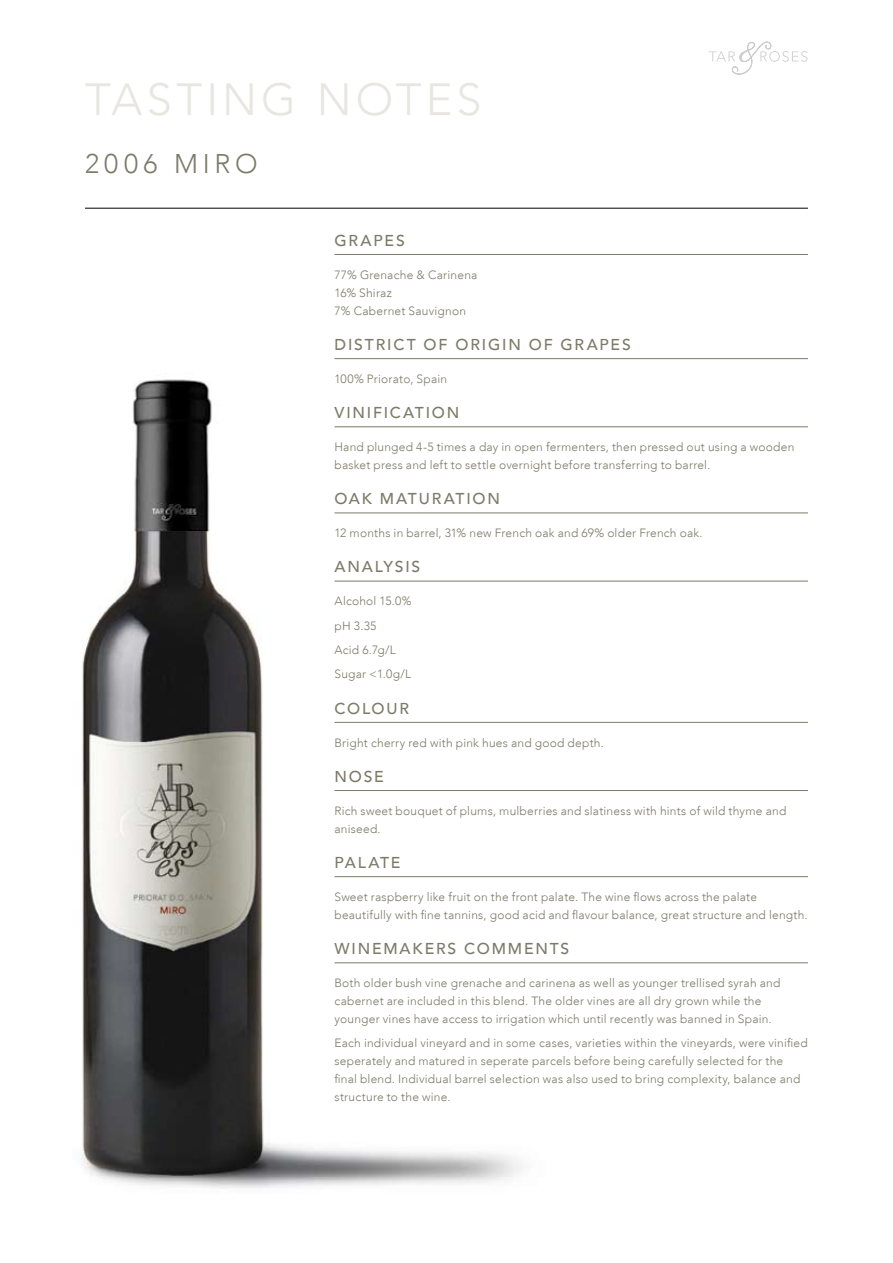
<style>
.page{position:relative;width:893px;height:1263px;background:#fff}
.page>*{position:absolute;margin:0;border:0;box-sizing:border-box;transform-origin:0 0}
.t1{font:300 45px "Avenir LT";letter-spacing:.09em;color:#e7e6e0}
.t2{font:300 27px "Avenir LT";letter-spacing:.18em;color:#7c7a68}
.t3{font:500 15.75px "Avenir LT";letter-spacing:.115em;color:#7c7a68}
.t4{font:300 12px/18px "Avenir LT";letter-spacing:.015em;color:#7c7a68}
</style>
<div class="page">
<img style="left:81px;top:379px;width:540px;height:809px">
<hr style="left:334px;top:254px;width:474px;height:1px;background:#7c7a68">
<hr style="left:334px;top:358px;width:474px;height:1px;background:#7c7a68">
<hr style="left:334px;top:426px;width:474px;height:1px;background:#7c7a68">
<hr style="left:334px;top:513px;width:474px;height:1px;background:#7c7a68">
<hr style="left:334px;top:581px;width:474px;height:1px;background:#7c7a68">
<hr style="left:334px;top:722px;width:474px;height:1px;background:#7c7a68">
<hr style="left:334px;top:790px;width:474px;height:1px;background:#7c7a68">
<hr style="left:334px;top:876px;width:474px;height:1px;background:#7c7a68">
<hr style="left:334px;top:962px;width:474px;height:1px;background:#7c7a68">
<svg style="left:709px;top:42px;width:98px;height:33px"></svg>
<hr style="left:85px;top:208px;width:723px;height:1px;background:#000">
<h1 class="t1" style="left:85px;top:74px;width:398px">TASTING NOTES</h1>
<h2 class="t2" style="left:85px;top:147px;width:174px">2006 MIRO</h2>
<h3 class="t3" style="left:334px;top:231px;width:72px">GRAPES</h3>
<p class="t4" style="left:334px;top:266px;width:144px">77% Grenache &amp; Carinena<br>16% Shiraz<br>7% Cabernet Sauvignon</p>
<h3 class="t3" style="left:334px;top:335px;width:298px">DISTRICT OF ORIGIN OF GRAPES</h3>
<p class="t4" style="left:334px;top:370px;width:114px">100% Priorato, Spain</p>
<h3 class="t3" style="left:334px;top:403px;width:126px">VINIFICATION</h3>
<p class="t4" style="left:334px;top:438px;width:461px">Hand plunged 4-5 times a day in open fermenters, then pressed out using a wooden basket press and left to settle overnight before transferring to barrel.</p>
<h3 class="t3" style="left:334px;top:490px;width:167px">OAK MATURATION</h3>
<p class="t4" style="left:334px;top:524px;width:370px">12 months in barrel, 31% new French oak and 69% older French oak.</p>
<h3 class="t3" style="left:334px;top:558px;width:87px">ANALYSIS</h3>
<p class="t4" style="left:334px;top:589px;width:78px;line-height:24.5px">Alcohol 15.0% pH 3.35<br>Acid 6.7g/L<br>Sugar &lt;1.0g/L</p>
<h3 class="t3" style="left:334px;top:699px;width:76px">COLOUR</h3>
<p class="t4" style="left:334px;top:733px;width:271px">Bright cherry red with pink hues and good depth.</p>
<h3 class="t3" style="left:334px;top:767px;width:51px">NOSE</h3>
<p class="t4" style="left:334px;top:802px;width:453px">Rich sweet bouquet of plums, mulberries and slatiness with hints of wild thyme and aniseed.</p>
<h3 class="t3" style="left:334px;top:853px;width:68px">PALATE</h3>
<p class="t4" style="left:334px;top:888px;width:475px">Sweet raspberry like fruit on the front palate. The wine flows across the palate beautifully with fine tannins, good acid and flavour balance, great structure and length.</p>
<h3 class="t3" style="left:334px;top:939px;width:236px">WINEMAKERS COMMENTS</h3>
<p class="t4" style="left:334px;top:974px;width:447px">Both older bush vine grenache and carinena as well as younger trellised syrah and cabernet are included in this blend. The older vines are all dry grown while the younger vines have access to irrigation which until recently was banned in Spain.</p>
<p class="t4" style="left:334px;top:1034px;width:475px">Each individual vineyard and in some cases, varieties within the vineyards, were vinified seperately and matured in seperate parcels before being carefully selected for the final blend. Individual barrel selection was also used to bring complexity, balance and structure to the wine.</p>
</div>
